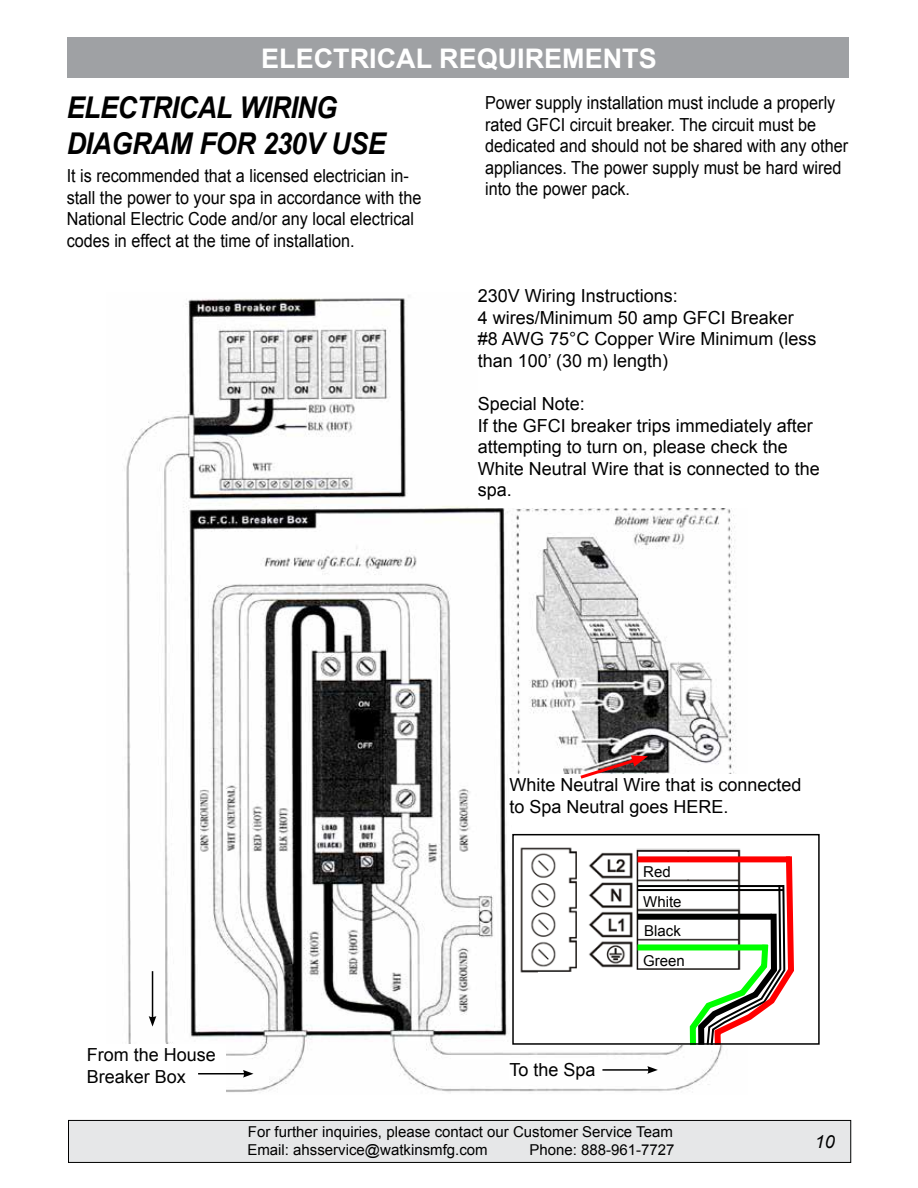
<style>
.page{position:relative;width:918px;height:1188px;background:#fff}
.page>*{position:absolute;margin:0;border:0;box-sizing:border-box;transform-origin:0 0}
.t1{font:italic 700 30px/36px "Arial";letter-spacing:-.02em;color:#000;scale:.9 1}
.t2{font:700 27px "Arial";color:#fff}
.t3{font:18px/21.6px "Arial";color:#000;scale:.9 1}
.t4{font:18px/21.6px "Arial";color:#000}
.t5{font:italic 18px "Arial";color:#000}
.t6{font:15px/29.7px "Arial";color:#000}
</style>
<div class="page">
<div style="left:69px;top:1120px;width:782px;height:42px;background:#e6e7e8"></div>
<div style="left:68px;top:1120px;width:783px;height:43px;border:1px solid #000"></div>
<img style="left:126px;top:298px;width:609px;height:794px">
<div style="left:510px;top:774px;width:294px;height:50px;background:#fff"></div>
<div style="left:478px;top:289px;width:346px;height:219px;background:#fff"></div>
<div style="left:87px;top:1044px;width:139px;height:50px;background:#fff"></div>
<div style="left:510px;top:1058px;width:95px;height:22px;background:#fff"></div>
<hr style="left:602px;top:1069px;width:48px;height:2px;background:#000">
<svg style="left:647px;top:1066px;width:11px;height:8px"></svg>
<hr style="left:152px;top:971px;width:1px;height:47px;background:#000">
<svg style="left:149px;top:1016px;width:7px;height:11px"></svg>
<hr style="left:198px;top:1073px;width:47px;height:2px;background:#000">
<svg style="left:243px;top:1070px;width:11px;height:8px"></svg>
<svg style="left:577px;top:755px;width:71px;height:24px"></svg>
<div style="left:68px;top:37px;width:781px;height:41px;background:#9fa1a4"></div>
<div style="left:512px;top:823px;width:295px;height:222px;background:#fff"></div>
<img style="left:520px;top:847px;width:220px;height:126px">
<div style="left:638px;top:856px;width:152px;height:6px;background:#f00"></div>
<hr style="left:638px;top:885px;width:146px;height:2px;background:#000">
<hr style="left:638px;top:889px;width:146px;height:2px;background:#000">
<div style="left:638px;top:914px;width:134px;height:6px;background:#000"></div>
<div style="left:638px;top:944px;width:130px;height:6px;background:#0f0"></div>
<svg style="left:687px;top:850px;width:107px;height:201px"></svg>
<div style="left:512px;top:834px;width:308px;height:211px;border:2px solid #000"></div>
<h2 class="t2" style="left:261px;top:40px;width:397px">ELECTRICAL REQUIREMENTS</h2>
<h1 class="t1" style="left:67px;top:90px;width:356px">ELECTRICAL WIRING<br>DIAGRAM FOR 230V USE</h1>
<p class="t3" style="left:67px;top:165px;width:396px">It is recommended that a licensed electrician in&shy;stall the power to your spa in accordance with the National Electric Code and/or any local electrical codes in effect at the time of installation.</p>
<p class="t3" style="left:485px;top:92px;width:405px">Power supply installation must include a properly rated GFCI circuit breaker. The circuit must be dedicated and should not be shared with any other appliances. The power supply must be hard wired into the power pack.</p>
<p class="t4" style="left:478px;top:285px;width:340px">230V Wiring Instructions:<br>4 wires/Minimum 50 amp GFCI Breaker #8 AWG 75°C Copper Wire Minimum (less than 100’ (30 m) length)</p>
<p class="t4" style="left:478px;top:393px;width:344px">Special Note:<br>If the GFCI breaker trips immediately after attempting to turn on, please check the<br>White Neutral Wire that is connected to the spa.</p>
<p class="t4" style="left:87px;top:1045px;width:131px">From the House<br>Breaker Box</p>
<p class="t4" style="left:510px;top:774px;width:294px">White Neutral Wire that is connected to Spa Neutral goes HERE.</p>
<p class="t4" style="left:510px;top:1059px;width:88px">To the Spa</p>
<p class="t6" style="left:643px;top:857px;width:43px">Red<br>White<br>Black<br>Green</p>
<p class="t6" style="left:247px;top:1123px;width:427px;line-height:17.7px">For further inquiries, please contact our Customer Service Team<br>Email: ahsservice@watkinsmfg.com</p>
<p class="t6" style="left:529px;top:1135px;width:147px">Phone: 888-961-7727</p>
<p class="t5" style="left:815px;top:1130px;width:22px">10</p>
</div>
